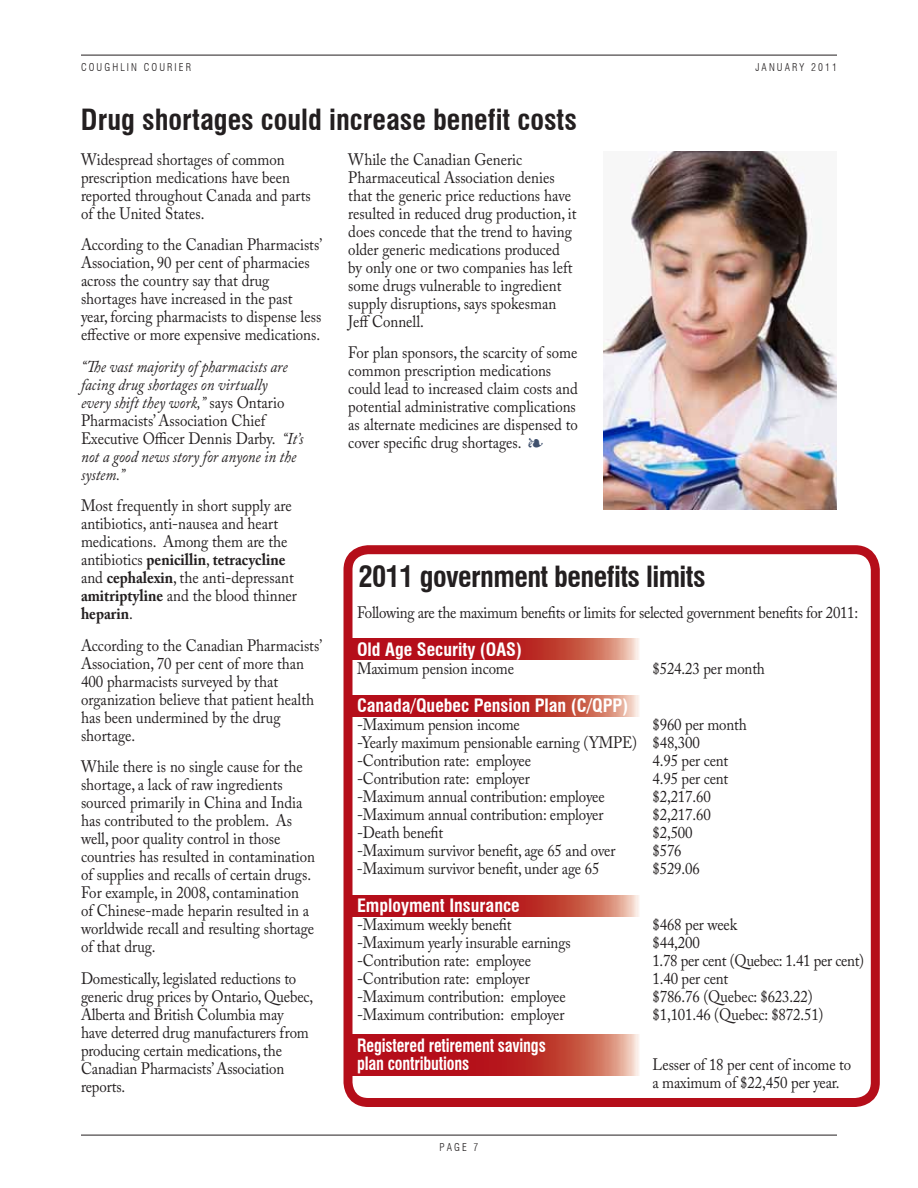
<style>
.page{position:relative;width:918px;height:1188px;background:#fff}
.page>*{position:absolute;margin:0;border:0;box-sizing:border-box;transform-origin:0 0}
.t1{font:700 condensed 28.5px "Swiss 721 BT";color:#231f20}
.t2{font:700 condensed 28.5px "Swiss 721 BT";letter-spacing:-.02em;color:#231f20}
.t3{font:700 condensed 18px "Swiss 721 BT";color:#fff}
.t4{font:700 condensed 18px/18px "Swiss 721 BT";color:#fff;scale:.9 1}
.t5{font:16.5px/18px "Adobe Caslon Pro";color:#231f20;scale:.9 1}
.t6{font:italic 16.5px/18px "Adobe Caslon Pro";color:#231f20;scale:.9 1}
.t7{font:16.5px "Adobe Caslon Pro";letter-spacing:-.02em;color:#231f20;scale:.9 1}
.t8{font:300 condensed 10.5px "Swiss 721 BT";letter-spacing:.2em;color:#231f20}
.s1{font-style:normal}
.s2{font-weight:700}
.s3{color:#40516d}
</style>
<div class="page">
<hr style="left:81px;top:1135px;width:756px;height:1px;background:#231f20">
<hr style="left:81px;top:55px;width:756px;height:1px;background:#231f20">
<svg style="left:354px;top:1035px;width:285px;height:40px;background:#bf3433"></svg>
<svg style="left:354px;top:896px;width:285px;height:21px;background:#bf3433"></svg>
<svg style="left:354px;top:695px;width:285px;height:21px;background:#bf3433"></svg>
<svg style="left:354px;top:639px;width:285px;height:21px;background:#bf3433"></svg>
<div style="left:344px;top:545px;width:536px;height:562px;border:9px solid #b50e1a;border-radius:20px"></div>
<img style="left:603px;top:151px;width:234px;height:358px">
<p class="t8" style="left:81px;top:61px;width:112px">COUGHLIN COURIER</p>
<p class="t8" style="left:755px;top:61px;width:15px">JANUAR</p>
<p class="t8" style="left:800px;top:61px;width:39px">Y 2011</p>
<h1 class="t1" style="left:81px;top:102px;width:497px">Drug shortages could increase benefit costs</h1>
<p class="t5" style="left:81px;top:150px;width:257px">Widespread shortages of common prescription medications have been reported throughout Canada and parts of the United States.</p>
<p class="t5" style="left:81px;top:235px;width:269px">According to the Canadian Pharmacists’ Association, 90 per cent of pharmacies across the country say that drug shortages have increased in the past year, forcing pharmacists to dispense less effective or more expensive medications.</p>
<p class="t6" style="left:81px;top:357px;width:249px">“The vast majority of pharmacists are facing drug shortages on virtually<br>every shift they work,” <span class="s1">says Ontario<br>Pharmacists’ Association Chief<br>Executive Officer Dennis Darby.</span> “It’s not a good news story for anyone in the system.”</p>
<p class="t5" style="left:81px;top:497px;width:242px">Most frequently in short supply are antibiotics, anti-nausea and heart medications. Among them are the antibiotics <span class="s2">penicillin</span>, <span class="s2">tetracycline </span>and <span class="s2">cephalexin</span>, the anti-depressant <span class="s2">amitriptyline</span> and the blood thinner <span class="s2">heparin</span>.</p>
<p class="t5" style="left:81px;top:636px;width:269px">According to the Canadian Pharmacists’<br>Association, 70 per cent of more than<br>400 pharmacists surveyed by that organization believe that patient health has been undermined by the drug shortage.</p>
<p class="t5" style="left:81px;top:758px;width:262px">While there is no single cause for the shortage, a lack of raw ingredients sourced primarily in China and India has contributed to the problem. As well, poor quality control in those countries has resulted in contamination of supplies and recalls of certain drugs.<br>For example, in 2008, contamination of Chinese-made heparin resulted in a worldwide recall and resulting shortage of that drug.</p>
<p class="t5" style="left:81px;top:969px;width:260px">Domestically, legislated reductions to generic drug prices by Ontario, Quebec, Alberta and British Columbia may have deterred drug manufacturers from producing certain medications, the Canadian Pharmacists’ Association reports.</p>
<p class="t5" style="left:348px;top:150px;width:255px">While the Canadian Generic Pharmaceutical Association denies that the generic price reductions have resulted in reduced drug production, it does concede that the trend to having older generic medications produced by only one or two companies has left some drugs vulnerable to ingredient supply disruptions, says spokesman Jeff Connell.</p>
<p class="t5" style="left:348px;top:344px;width:257px">For plan sponsors, the scarcity of some common prescription medications could lead to increased claim costs and potential administrative complications as alternate medicines are dispensed to cover specific drug shortages. <span class="s3">▪</span></p>
<h1 class="t2" style="left:358px;top:560px;width:349px">2011 government benefits limits</h1>
<p class="t7" style="left:357px;top:602px;width:558px">Following are the maximum benefits or limits for selected government benefits for 2011:</p>
<p class="t3" style="left:357px;top:639px;width:167px">Old Age Security (OAS)</p>
<p class="t5" style="left:357px;top:659px;width:176px">Maximum pension income</p>
<p class="t5" style="left:653px;top:659px;width:126px">$524.23 per month</p>
<p class="t3" style="left:357px;top:695px;width:273px">Canada/Quebec Pension Plan (C/QPP)</p>
<p class="t5" style="left:357px;top:715px;width:182px">-Maximum pension income</p>
<p class="t5" style="left:357px;top:715px;width:435px;text-indent:296px">$960 per month -Yearly maximum pensionable earning (YMPE) $48,300 -Contribution rate: employee</p>
<p class="t5" style="left:653px;top:751px;width:86px">4.95 per cent</p>
<p class="t5" style="left:357px;top:769px;width:193px">-Contribution rate: employer</p>
<p class="t5" style="left:653px;top:769px;width:86px">4.95 per cent</p>
<p class="t5" style="left:357px;top:787px;width:277px">-Maximum annual contribution: employee</p>
<p class="t5" style="left:653px;top:787px;width:66px">$2,217.60</p>
<p class="t5" style="left:357px;top:805px;width:275px">-Maximum annual contribution: employer</p>
<p class="t5" style="left:653px;top:805px;width:66px">$2,217.60</p>
<p class="t5" style="left:357px;top:823px;width:97px">-Death benefit</p>
<p class="t5" style="left:653px;top:823px;width:46px">$2,500</p>
<p class="t5" style="left:357px;top:841px;width:289px">-Maximum survivor benefit, age 65 and over</p>
<p class="t5" style="left:653px;top:841px;width:34px">$576</p>
<p class="t5" style="left:357px;top:859px;width:271px">-Maximum survivor benefit, under age 65</p>
<p class="t5" style="left:653px;top:859px;width:54px">$529.06</p>
<p class="t3" style="left:357px;top:895px;width:164px">Employment Insurance</p>
<p class="t5" style="left:357px;top:916px;width:173px">-Maximum weekly benefit</p>
<p class="t5" style="left:653px;top:916px;width:96px">$468 per week</p>
<p class="t5" style="left:357px;top:934px;width:239px">-Maximum yearly insurable earnings</p>
<p class="t5" style="left:653px;top:934px;width:54px">$44,200</p>
<p class="t5" style="left:357px;top:952px;width:195px">-Contribution rate: employee</p>
<p class="t7" style="left:653px;top:951px;width:237px">1.78 per cent (Quebec: 1.41 per cent)</p>
<p class="t5" style="left:357px;top:970px;width:193px">-Contribution rate: employer</p>
<p class="t5" style="left:653px;top:970px;width:86px">1.40 per cent</p>
<p class="t5" style="left:357px;top:988px;width:233px">-Maximum contribution: employee</p>
<p class="t5" style="left:653px;top:988px;width:179px">$786.76 (Quebec: $623.22)</p>
<p class="t5" style="left:357px;top:1006px;width:232px">-Maximum contribution: employer</p>
<p class="t5" style="left:653px;top:1006px;width:192px">$1,101.46 (Quebec: $872.51)</p>
<p class="t4" style="left:357px;top:1036px;width:211px">Registered retirement savings plan contributions</p>
<p class="t5" style="left:652px;top:1055px;width:222px">Lesser of 18 per cent of income to a maximum of $22,450 per year.</p>
<p class="t8" style="left:440px;top:1141px;width:40px">PAGE 7</p>
</div>
